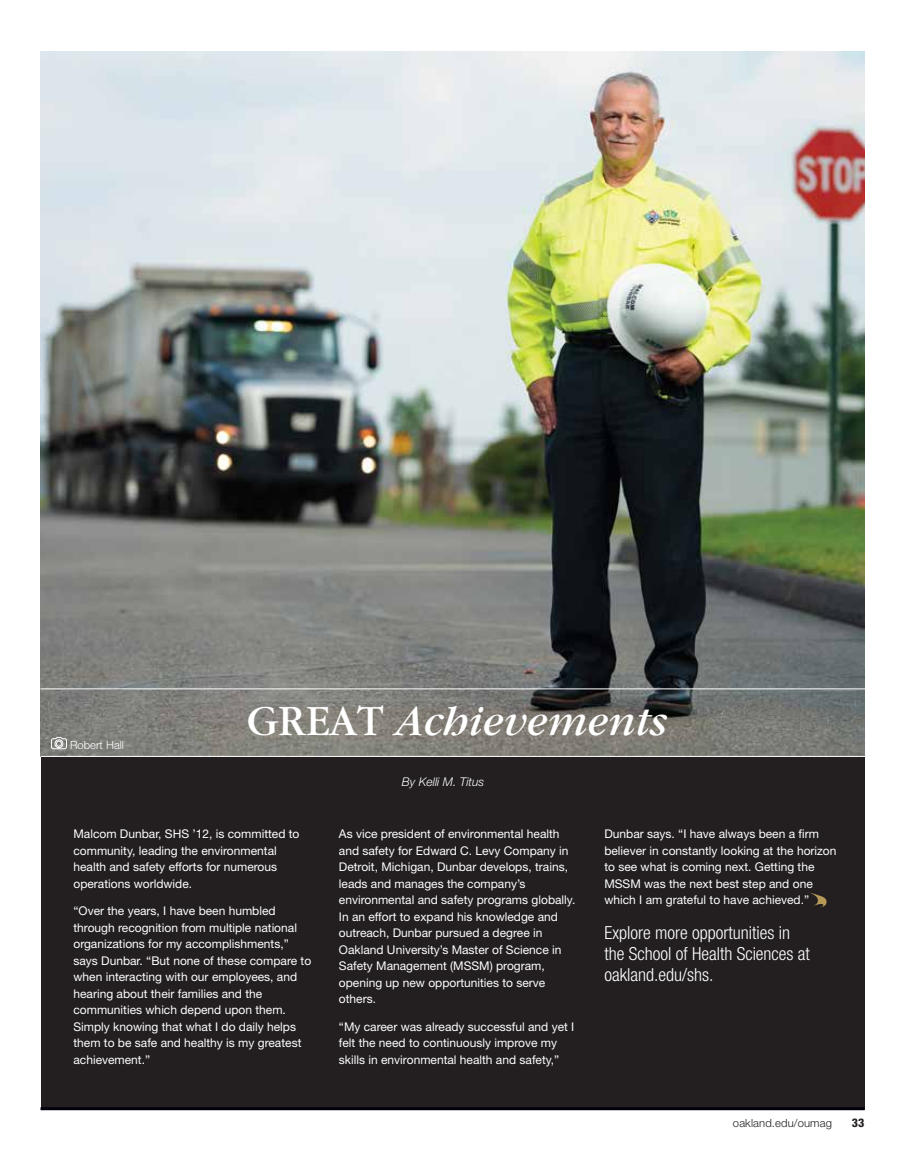
<style>
.page{position:relative;width:905px;height:1168px;background:#fff}
.page>*{position:absolute;margin:0;border:0;box-sizing:border-box;transform-origin:0 0}
.t1{font:italic 45px "Garamond";color:#fff}
.t2{font:300 condensed 18px/21px "Helvetica Neue";color:#fff}
.t3{font:12px/16.5px "Helvetica Neue";color:#fff}
.t4{font:italic 300 12px "Helvetica Neue";color:#fff}
.t5{font:800 condensed 12px "Helvetica Neue";color:#231f20}
.t6{font:300 11.25px "Helvetica Neue";letter-spacing:.01em;color:#231f20}
.t7{font:300 11.25px "Helvetica Neue";color:#fff}
.s1{font-style:normal}
</style>
<div class="page">
<div style="left:40px;top:52px;width:824px;height:1058px;background:#231f20"></div>
<img style="left:40px;top:52px;width:824px;height:704px">
<hr style="left:40px;top:1107px;width:824px;height:3px;background:#01000b">
<hr style="left:40px;top:756px;width:833px;height:1px;background:#fff">
<hr style="left:40px;top:688px;width:833px;height:1px;background:#fff">
<svg style="left:810px;top:892px;width:16px;height:15px"></svg>
<svg style="left:51px;top:737px;width:16px;height:12px"></svg>
<p class="t7" style="left:70px;top:738px;width:55px">Robert Hall</p>
<h1 class="t1" style="left:247px;top:697px;width:422px"><span class="s1">GREAT</span> Achievements</h1>
<p class="t4" style="left:402px;top:775px;width:84px">By Kelli M. Titus</p>
<p class="t3" style="left:73px;top:826px;width:227px">Malcom Dunbar, SHS ’12, is committed to community, leading the environmental health and safety efforts for numerous operations worldwide.</p>
<p class="t3" style="left:73px;top:902px;width:239px">“Over the years, I have been humbled through recognition from multiple national organizations for my accomplishments,” says Dunbar. “But none of these compare to when interacting with our employees, and hearing about their families and the communities which depend upon them.<br>Simply knowing that what I do daily helps them to be safe and healthy is my greatest achievement.”</p>
<p class="t3" style="left:339px;top:826px;width:238px">As vice president of environmental health and safety for Edward C. Levy Company in Detroit, Michigan, Dunbar develops, trains, leads and manages the company’s environmental and safety programs globally.<br>In an effort to expand his knowledge and outreach, Dunbar pursued a degree in Oakland University’s Master of Science in Safety Management (MSSM) program, opening up new opportunities to serve others.</p>
<p class="t3" style="left:339px;top:1018px;width:237px">“My career was already successful and yet I felt the need to continuously improve my skills in environmental health and safety,”</p>
<p class="t3" style="left:604px;top:826px;width:234px">Dunbar says. “I have always been a firm believer in constantly looking at the horizon to see what is coming next. Getting the MSSM was the next best step and one which I am grateful to have achieved.”</p>
<h2 class="t2" style="left:604px;top:922px;width:207px">Explore more opportunities in the School of Health Sciences at oakland.edu/shs.</h2>
<p class="t6" style="left:733px;top:1116px;width:100px">oakland.edu/oumag</p>
<p class="t5" style="left:852px;top:1116px;width:14px">33</p>
</div>
